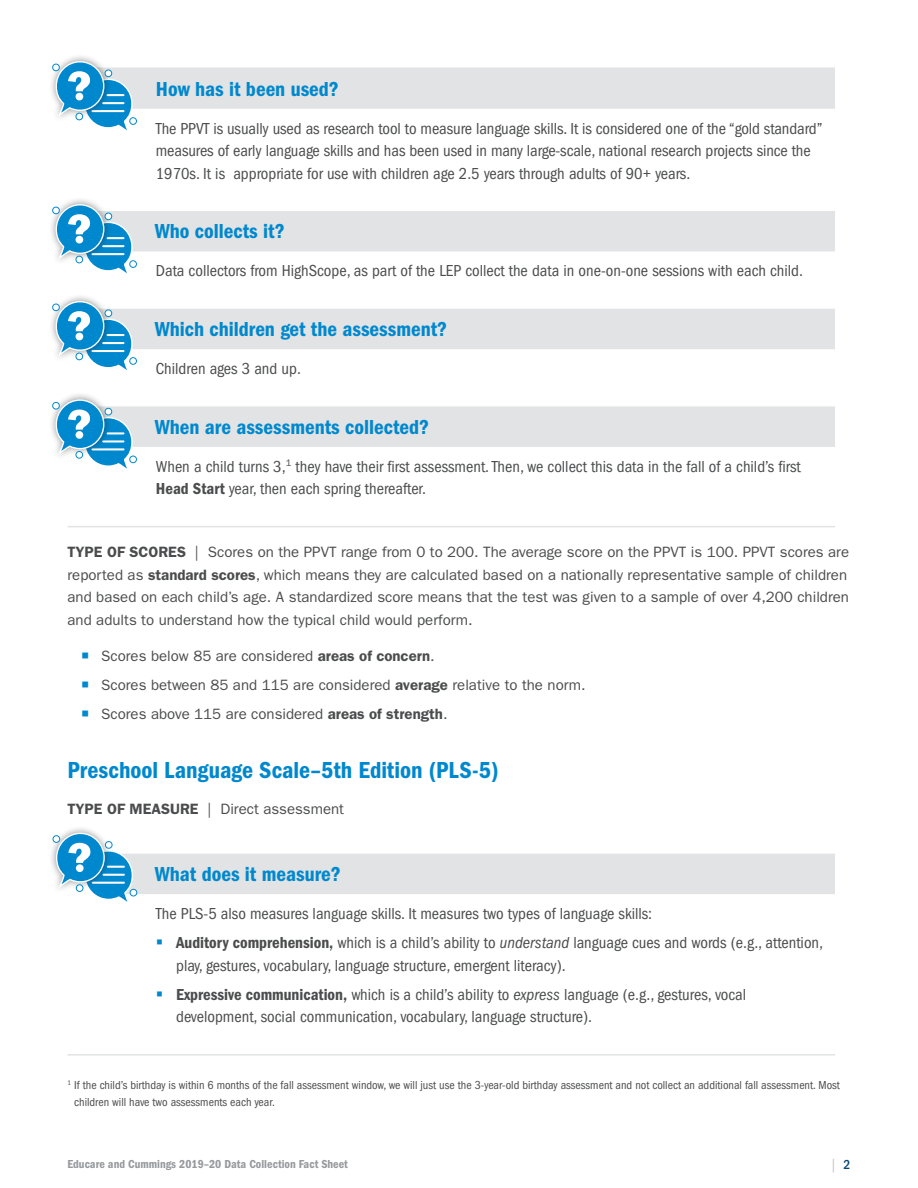
<style>
.page{position:relative;width:918px;height:1188px;background:#fff}
.page>*{position:absolute;margin:0;border:0;box-sizing:border-box;transform-origin:0 0}
.t1{font:24px "ITC Franklin Gothic Std Dm Cd";color:#0088ce}
.Q_Q--Q{font:21px "ITC Franklin Gothic Std Dm Cd";color:#0088ce}
.Q_A--A{font:condensed 16.5px/22.5px "ITC Franklin Gothic Std";color:#4b4c4d}
.Paragraph{font:15px/22.5px "ITC Franklin Gothic Std";color:#4b4c4d}
.t2{font:13.5px "ITC Franklin Gothic Std Bk X Cp";color:#babdc2}
.foot_notes{font:condensed 12px/16.5px "ITC Franklin Gothic Std";color:#4b4c4d}
.t3{font:12px "ITC Franklin Gothic Std Dm Cd";color:#96999d}
.s1{font-family:"ITC Franklin Gothic Std Dm Cd";font-stretch:normal}
.s2{font-weight:600}
.s3{font-style:italic}
.s4{font-family:"ITC Franklin Gothic Std";font-weight:500;font-stretch:condensed;color:#084673}
</style>
<div class="page">
<svg style="left:133px;top:69px;width:702px;height:378px"></svg>
<hr style="left:68px;top:526px;width:61px;height:1px;background:#e2e3e4">
<hr style="left:129px;top:526px;width:706px;height:1px;background:#e2e3e4">
<hr style="left:129px;top:68px;width:706px;height:1px;background:#e2e3e4">
<hr style="left:68px;top:1054px;width:61px;height:2px;background:#e2e3e4">
<hr style="left:129px;top:1054px;width:706px;height:2px;background:#e2e3e4">
<div style="left:48px;top:54px;width:64px;height:69px;background:#231f20;opacity:.5"></div>
<div style="left:53px;top:64px;width:6px;height:7px;background:#fff;border-radius:50%"></div>
<div style="left:52px;top:64px;width:8px;height:7px;border:1px solid #0088ce;border-radius:50%"></div>
<div style="left:129px;top:117px;width:8px;height:8px;border:1px solid #0088ce;border-radius:50%"></div>
<svg style="left:55px;top:60px;width:81px;height:76px"></svg>
<svg style="left:75px;top:92px;width:9px;height:10px"></svg>
<div style="left:76px;top:93px;width:7px;height:7px;background:#fff;border-radius:50%"></div>
<div style="left:48px;top:197px;width:64px;height:69px;background:#231f20;opacity:.5"></div>
<div style="left:53px;top:207px;width:6px;height:7px;background:#fff;border-radius:50%"></div>
<div style="left:52px;top:207px;width:8px;height:7px;border:1px solid #0088ce;border-radius:50%"></div>
<div style="left:129px;top:260px;width:8px;height:8px;border:1px solid #0088ce;border-radius:50%"></div>
<svg style="left:55px;top:203px;width:81px;height:76px"></svg>
<svg style="left:75px;top:235px;width:9px;height:10px"></svg>
<div style="left:76px;top:236px;width:7px;height:7px;background:#fff;border-radius:50%"></div>
<div style="left:48px;top:294px;width:64px;height:69px;background:#231f20;opacity:.5"></div>
<div style="left:53px;top:304px;width:6px;height:7px;background:#fff;border-radius:50%"></div>
<div style="left:52px;top:304px;width:8px;height:7px;border:1px solid #0088ce;border-radius:50%"></div>
<div style="left:129px;top:357px;width:8px;height:8px;border:1px solid #0088ce;border-radius:50%"></div>
<svg style="left:55px;top:300px;width:81px;height:76px"></svg>
<svg style="left:75px;top:332px;width:9px;height:10px"></svg>
<div style="left:76px;top:333px;width:7px;height:7px;background:#fff;border-radius:50%"></div>
<div style="left:48px;top:392px;width:64px;height:69px;background:#231f20;opacity:.5"></div>
<div style="left:53px;top:402px;width:6px;height:7px;background:#fff;border-radius:50%"></div>
<div style="left:52px;top:402px;width:8px;height:7px;border:1px solid #0088ce;border-radius:50%"></div>
<div style="left:129px;top:456px;width:8px;height:7px;border:1px solid #0088ce;border-radius:50%"></div>
<svg style="left:55px;top:399px;width:78px;height:70px"></svg>
<svg style="left:75px;top:430px;width:9px;height:10px"></svg>
<div style="left:76px;top:431px;width:7px;height:8px;background:#fff;border-radius:50%"></div>
<div style="left:49px;top:825px;width:63px;height:70px;background:#231f20;opacity:.5"></div>
<div style="left:53px;top:835px;width:7px;height:8px;border:1px solid #0088ce;border-radius:50%"></div>
<svg style="left:55px;top:832px;width:780px;height:70px"></svg>
<svg style="left:75px;top:863px;width:10px;height:10px"></svg>
<div style="left:76px;top:864px;width:8px;height:8px;background:#fff;border-radius:50%"></div>
<p class="Q_Q--Q" style="left:156px;top:77px;width:185px">How has it been used?</p>
<p class="Q_A--A" style="left:156px;top:117px;width:668px">The PPVT is usually used as research tool to measure language skills. It is considered one of the “gold standard” measures of early language skills and has been used in many large-scale, national research projects since the<br>1970s. It is appropriate for use with children age 2.5 years through adults of 90+ years.</p>
<p class="Q_Q--Q" style="left:155px;top:219px;width:131px">Who collects it?</p>
<p class="Q_A--A" style="left:156px;top:260px;width:649px">Data collectors from HighScope, as part of the LEP collect the data in one-on-one sessions with each child.</p>
<p class="Q_Q--Q" style="left:155px;top:317px;width:294px">Which children get the assessment?</p>
<p class="Q_A--A" style="left:156px;top:357px;width:147px">Children ages 3 and up.</p>
<p class="Q_Q--Q" style="left:155px;top:415px;width:276px">When are assessments collected?</p>
<p class="Q_A--A" style="left:156px;top:455px;width:646px">When a child turns 3,<sup>1</sup> they have their first assessment. Then, we collect this data in the fall of a child’s first<br><span class="s1">Head Start</span> year, then each spring thereafter.</p>
<p class="Paragraph" style="left:68px;top:541px;width:783px"><span class="s2">TYPE OF SCORES</span> | Scores on the PPVT range from 0 to 200. The average score on the PPVT is 100. PPVT scores are reported as <span class="s2">standard scores</span>, which means they are calculated based on a nationally representative sample of children and based on each child’s age. A standardized score means that the test was given to a sample of over 4,200 children and adults to understand how the typical child would perform.</p>
<p class="Paragraph" style="left:101px;top:645px;width:335px">Scores below 85 are considered <span class="s2">areas of concern</span>.</p>
<p class="Paragraph" style="left:101px;top:674px;width:486px">Scores between 85 and 115 are considered <span class="s2">average</span> relative to the norm.</p>
<p class="Paragraph" style="left:101px;top:703px;width:348px">Scores above 115 are considered <span class="s2">areas of strength</span>.</p>
<h2 class="t1" style="left:68px;top:756px;width:433px">Preschool Language Scale–5th Edition (PLS-5)</h2>
<p class="Paragraph" style="left:68px;top:798px;width:278px"><span class="s2">TYPE OF MEASURE</span> | Direct assessment</p>
<p class="Q_Q--Q" style="left:155px;top:862px;width:187px">What does it measure?</p>
<p class="Q_A--A" style="left:156px;top:902px;width:498px">The PLS-5 also measures language skills. It measures two types of language skills:</p>
<p class="Q_A--A" style="left:176px;top:932px;width:649px"><span class="s1">Auditory comprehension,</span> which is a child’s ability to <span class="s3">understand</span> language cues and words (e.g., attention, play, gestures, vocabulary, language structure, emergent literacy).</p>
<p class="Q_A--A" style="left:176px;top:983px;width:572px"><span class="s1">Expressive communication,</span> which is a child’s ability to <span class="s3">express</span> language (e.g., gestures, vocal development, social communication, vocabulary, language structure).</p>
<p class="foot_notes" style="left:74px;top:1077px;width:767px;text-indent:-7px"><sup>1</sup> If the child’s birthday is within 6 months of the fall assessment window, we will just use the 3-year-old birthday assessment and not collect an additional fall assessment. Most children will have two assessments each year.</p>
<p class="t3" style="left:68px;top:1157px;width:282px">Educare and Cummings 2019–20 Data Collection Fact Sheet</p>
<p class="t2" style="left:830px;top:1158px;width:22px">| <span class="s4">2</span></p>
</div>
